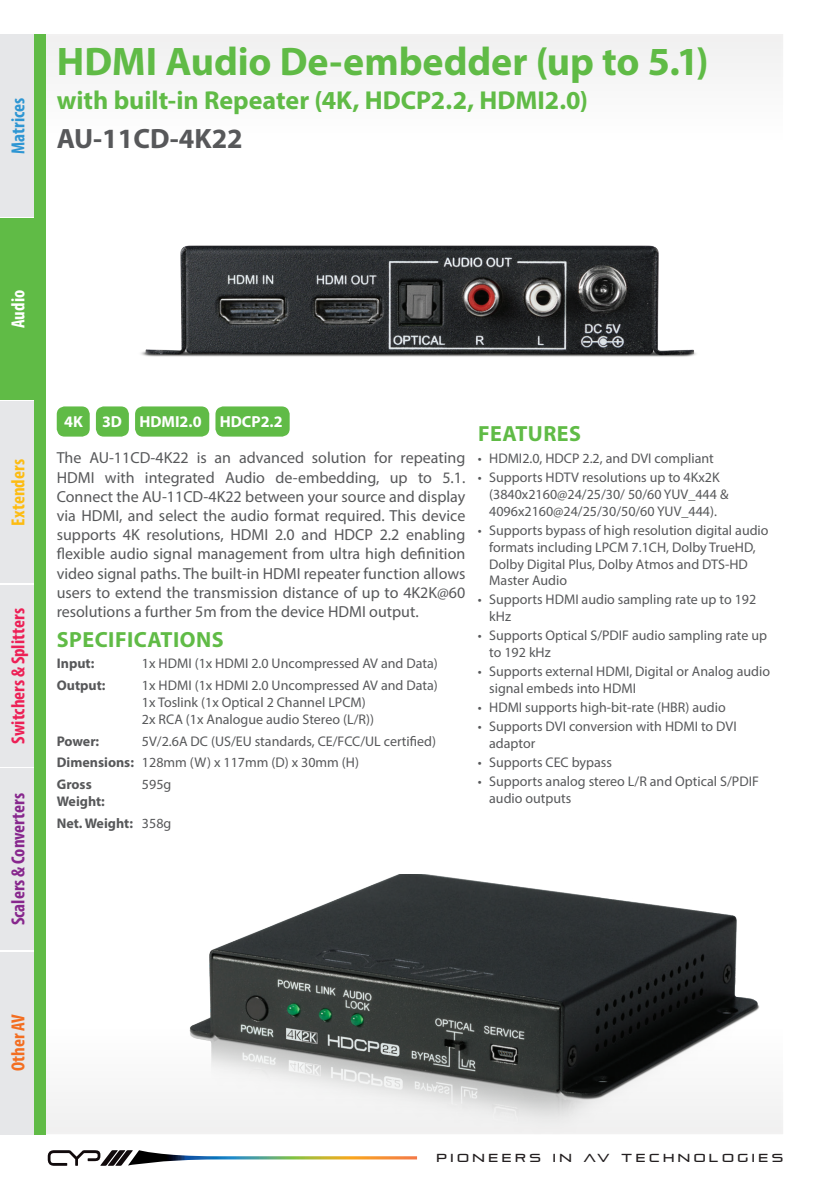
<style>
.page{position:relative;width:840px;height:1191px;background:#fff}
.page>*{position:absolute;margin:0;border:0;box-sizing:border-box;transform-origin:0 0}
.Description1{font:700 40px "Myriad Pro";letter-spacing:-.005em;color:#60bb46}
.Product_Code{font:700 28px "Myriad Pro";color:#57585a}
.Description2{font:700 26px "Myriad Pro";color:#60bb46}
.Feature_Spec_Header{font:700 22px "Myriad Pro";letter-spacing:.02em;color:#60bb46}
.t1{font:700 condensed 19px "Myriad Pro";color:#ed2056}
.t2{font:700 condensed 19px "Myriad Pro";color:#87278d}
.t3{font:700 condensed 19px "Myriad Pro";color:#fdbc12}
.t4{font:700 condensed 19px "Myriad Pro";color:#2e96d3}
.t5{font:700 condensed 19px "Myriad Pro";color:#f36e21}
.t6{font:700 condensed 19px "Myriad Pro";color:#fff}
.Body_Copy_No_DropCap{font:16px/19.2px "Myriad Pro";color:#57585a;text-align:justify}
.t7{font:700 16px "Myriad Pro";color:#fff}
.Spec_Table_Text{font:14px/16.8px "Myriad Pro";color:#57585a}
.Spec_Table_Header_Te{font:700 14px/16.8px "Myriad Pro";color:#57585a}
.Spec_Table_Text-2{font:700 14px "Myriad Pro";color:#57585a}
.t8{font:11.6px "Pirulen";letter-spacing:.305em;color:#231f20}
</style>
<div class="page">
<div style="left:35px;top:873px;width:746px;height:260px;background:linear-gradient(to bottom,#fff,#f3f4f2)"></div>
<div style="left:35px;top:35px;width:746px;height:259px;background:linear-gradient(to right,#f9faf9,#fcfbfc)"></div>
<div style="left:0;top:34px;width:45px;height:182px;background:#e6e7e9"></div>
<div style="left:0;top:402px;width:45px;height:181px;background:#e6e7e9"></div>
<div style="left:0;top:585px;width:45px;height:181px;background:#e6e7e9"></div>
<div style="left:0;top:768px;width:45px;height:181px;background:#e6e7e9"></div>
<div style="left:0;top:952px;width:45px;height:182px;background:#e6e7e9"></div>
<div style="left:0;top:218px;width:45px;height:181px;background:#60bb46"></div>
<svg style="left:48px;top:1150px;width:369px;height:15px"></svg>
<div style="left:34px;top:34px;width:11px;height:1100px;background:#60bb46"></div>
<img style="left:80px;top:234px;width:676px;height:123px">
<div style="left:57px;top:406px;width:33px;height:30px;background:#60bb46;border-radius:8px"></div>
<div style="left:96px;top:406px;width:33px;height:30px;background:#60bb46;border-radius:8px"></div>
<img style="left:175px;top:874px;width:608px;height:260px">
<div style="left:215px;top:406px;width:74px;height:30px;background:#60bb46;border-radius:8px"></div>
<div style="left:135px;top:406px;width:74px;height:30px;background:#60bb46;border-radius:8px"></div>
<h3 class="t4" style="left:6px;top:154px;width:57px;rotate:-90deg">Matrices</h3>
<p class="Description1" style="left:57px;top:36px;width:653px">HDMI Audio De-embedder (up to 5.1)</p>
<p class="Description2" style="left:57px;top:84px;width:532px">with built-in Repeater (4K, HDCP2.2, HDMI2.0)</p>
<p class="Product_Code" style="left:57px;top:120px;width:187px">AU-11CD-4K22</p>
<h3 class="t6" style="left:6px;top:328px;width:40px;rotate:-90deg">Audio</h3>
<h3 class="t3" style="left:6px;top:525px;width:68px;rotate:-90deg">Extenders</h3>
<h3 class="t1" style="left:6px;top:743px;width:137px;rotate:-90deg">Switchers &amp; Splitters</h3>
<h3 class="t2" style="left:6px;top:925px;width:134px;rotate:-90deg">Scalers &amp; Converters</h3>
<p class="t7" style="left:64px;top:411px;width:20px">4K</p>
<p class="t7" style="left:102px;top:411px;width:22px">3D</p>
<p class="t7" style="left:139px;top:411px;width:64px">HDMI2.0</p>
<p class="t7" style="left:219px;top:411px;width:64px">HDCP2.2</p>
<p class="Body_Copy_No_DropCap" style="left:57px;top:448px;width:410px">The AU-11CD-4K22 is an advanced solution for repeating HDMI with integrated Audio de-embedding, up to 5.1.<br>Connect the AU-11CD-4K22 between your source and display via HDMI, and select the audio format required. This device supports 4K resolutions, HDMI 2.0 and HDCP 2.2 enabling flexible audio signal management from ultra high definition video signal paths. The built-in HDMI repeater function allows users to extend the transmission distance of up to 4K2K@60 resolutions a further 5m from the device HDMI output.</p>
<p class="Feature_Spec_Header" style="left:57px;top:625px;width:168px">SPECIFICATIONS</p>
<p class="Spec_Table_Header_Te" style="left:57px;top:654px;width:39px">Input:</p>
<p class="Spec_Table_Text" style="left:142px;top:655px;width:297px">1x HDMI (1x HDMI 2.0 Uncompressed AV and Data)</p>
<p class="Spec_Table_Header_Te" style="left:57px;top:676px;width:50px">Output:</p>
<p class="Spec_Table_Text" style="left:142px;top:677px;width:297px">1x HDMI (1x HDMI 2.0 Uncompressed AV and Data)</p>
<p class="Spec_Table_Text" style="left:142px;top:693px;width:225px">1x Toslink (1x Optical 2 Channel LPCM)</p>
<p class="Spec_Table_Text" style="left:142px;top:710px;width:233px">2x RCA (1x Analogue audio Stereo (L/R))</p>
<p class="Spec_Table_Header_Te" style="left:57px;top:732px;width:44px">Power:</p>
<p class="Spec_Table_Text" style="left:142px;top:732px;width:295px">5V/2.6A DC (US/EU standards, CE/FCC/UL certified)</p>
<p class="Spec_Table_Header_Te" style="left:57px;top:754px;width:79px">Dimensions:</p>
<p class="Spec_Table_Text" style="left:142px;top:754px;width:218px">128mm (W) x 117mm (D) x 30mm (H)</p>
<p class="Spec_Table_Header_Te" style="left:57px;top:775px;width:50px">Gross<br>Weight:</p>
<p class="Spec_Table_Text" style="left:142px;top:776px;width:31px">595g</p>
<p class="Spec_Table_Text-2" style="left:57px;top:814px;width:78px">Net. Weight:</p>
<p class="Spec_Table_Text" style="left:142px;top:814px;width:31px">358g</p>
<p class="Feature_Spec_Header" style="left:478px;top:419px;width:104px">FEATURES</p>
<p class="Spec_Table_Text" style="left:477px;top:450px;width:237px">• HDMI2.0, HDCP 2.2, and DVI compliant</p>
<p class="Spec_Table_Text" style="left:489px;top:469px;width:240px;text-indent:-11px">• Supports HDTV resolutions up to 4Kx2K (3840x2160@24/25/30/ 50/60 YUV_444 &amp;<br>4096x2160@24/25/30/50/60 YUV_444).</p>
<p class="Spec_Table_Text" style="left:489px;top:521px;width:281px;text-indent:-11px">• Supports bypass of high resolution digital audio formats including LPCM 7.1CH, Dolby TrueHD, Dolby Digital Plus, Dolby Atmos and DTS-HD Master Audio</p>
<p class="Spec_Table_Text" style="left:489px;top:591px;width:268px;text-indent:-11px">• Supports HDMI audio sampling rate up to 192 kHz</p>
<p class="Spec_Table_Text" style="left:489px;top:627px;width:279px;text-indent:-11px">• Supports Optical S/PDIF audio sampling rate up to 192 kHz</p>
<p class="Spec_Table_Text" style="left:489px;top:663px;width:282px;text-indent:-11px">• Supports external HDMI, Digital or Analog audio signal embeds into HDMI</p>
<p class="Spec_Table_Text" style="left:477px;top:698px;width:249px">• HDMI supports high-bit-rate (HBR) audio</p>
<p class="Spec_Table_Text" style="left:489px;top:718px;width:249px;text-indent:-11px">• Supports DVI conversion with HDMI to DVI adaptor</p>
<p class="Spec_Table_Text" style="left:477px;top:753px;width:135px">• Supports CEC bypass</p>
<p class="Spec_Table_Text" style="left:489px;top:772px;width:271px;text-indent:-11px">• Supports analog stereo L/R and Optical S/PDIF audio outputs</p>
<h3 class="t5" style="left:6px;top:1071px;width:58px;rotate:-90deg">Other AV</h3>
<p class="t8" style="left:436px;top:1150px;width:348px">PIONEERS IN AV TECHNOLOGIES</p>
</div>
